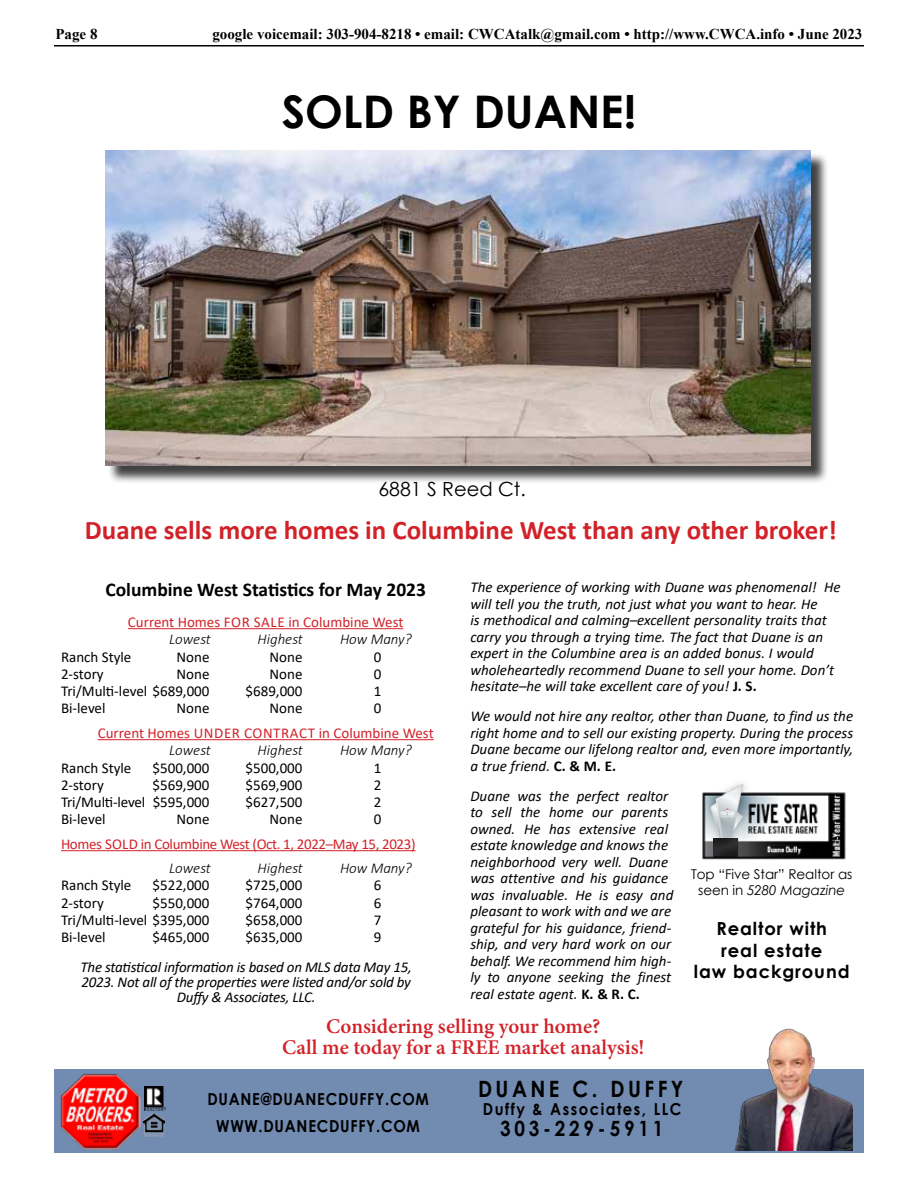
<style>
.page{position:relative;width:918px;height:1188px;background:#fff}
.page>*{position:absolute;margin:0;border:0;box-sizing:border-box;transform-origin:0 0}
.t1{font:700 45px "Century Gothic";color:#000}
.t2{font:700 27px "Calibri";color:#d22229}
.t3{font:700 22.5px "Century Gothic";letter-spacing:.17em;color:#000;scale:.9 1}
.t4{font:600 21px/21px "Minion Pro";color:#d22229;text-align:center}
.t5{font:700 21px "Century Gothic";letter-spacing:.2em;color:#000;scale:.9 1}
.t6{font:700 19.5px "Calibri";color:#000}
.t7{font:19.5px "Century Gothic";color:#000}
.t8{font:700 18px/21.6px "Century Gothic";letter-spacing:.05em;color:#000;text-align:center}
.t9{font:700 16.5px/26.5px "Century Gothic";letter-spacing:.05em;color:#000;text-align:center;scale:.9 1}
.t10{font:700 16.5px "Century Gothic";letter-spacing:.1em;color:#000;scale:.9 1}
.t11{font:italic 15px/16.5px "Calibri";color:#000}
.t12{font:15px "Calibri";color:#000}
.t13{font:700 15px "Times New Roman";color:#000}
.t14{font:15px "Calibri";color:#d22229}
.t15{font:italic 300 15px "Calibri";color:#000}
.t16{font:15px "Calibri";letter-spacing:-.025em;color:#d22229}
.t17{font:13.5px/16.2px "Century Gothic";letter-spacing:-.005em;color:#000;text-align:center}
.s1{font-weight:700;font-style:normal}
.s2{font-style:italic}
</style>
<div class="page">
<hr style="left:54px;top:45px;width:810px;height:1px;background:#000">
<hr style="left:128px;top:628px;width:275px;height:1px;background:#d22229">
<hr style="left:98px;top:739px;width:336px;height:1px;background:#d22229">
<hr style="left:61px;top:850px;width:355px;height:1px;background:#d22229">
<img style="left:702px;top:783px;width:144px;height:77px">
<div style="left:713px;top:836px;width:27px;height:21px;background:#000;opacity:.5"></div>
<div style="left:107px;top:152px;width:722px;height:332px;background:#000;opacity:.75"></div>
<img style="left:105px;top:150px;width:705px;height:316px">
<div style="left:54px;top:1069px;width:810px;height:83px;background:#728bb0"></div>
<img style="left:61px;top:1074px;width:79px;height:76px">
<img style="left:734px;top:1028px;width:118px;height:122px">
<img style="left:144px;top:1114px;width:21px;height:22px">
<img style="left:144px;top:1087px;width:22px;height:23px">
<p class="t13" style="left:56px;top:23px;width:44px">Page 8</p>
<p class="t13" style="left:212px;top:23px;width:652px">google voicemail: 303-904-8218 • email: CWCAtalk@gmail.com • http://www.CWCA.info • June 2023</p>
<h1 class="t1" style="left:282px;top:77px;width:356px">SOLD BY DUANE!</h1>
<h3 class="t7" style="left:378px;top:476px;width:149px">6881 S Reed Ct.</h3>
<h2 class="t2" style="left:85px;top:511px;width:753px">Duane sells more homes in Columbine West than any other broker!</h2>
<h3 class="t6" style="left:105px;top:575px;width:322px">Columbine West Statistics for May 2023</h3>
<p class="t14" style="left:128px;top:612px;width:277px">Current Homes FOR SALE in Columbine West</p>
<p class="t15" style="left:169px;top:630px;width:43px">Lowest</p>
<p class="t15" style="left:258px;top:630px;width:47px">Highest</p>
<p class="t15" style="left:340px;top:630px;width:73px">How Many?</p>
<p class="t12" style="left:61px;top:646px;width:72px">Ranch Style</p>
<p class="t12" style="left:177px;top:646px;width:34px">None</p>
<p class="t12" style="left:270px;top:646px;width:34px">None</p>
<p class="t12" style="left:374px;top:646px;width:9px">0</p>
<p class="t12" style="left:61px;top:663px;width:44px">2-story</p>
<p class="t12" style="left:177px;top:663px;width:34px">None</p>
<p class="t12" style="left:270px;top:663px;width:34px">None</p>
<p class="t12" style="left:374px;top:663px;width:9px">0</p>
<p class="t12" style="left:61px;top:681px;width:150px">Tri/Multi-level $689,000</p>
<p class="t12" style="left:246px;top:681px;width:58px">$689,000</p>
<p class="t12" style="left:374px;top:681px;width:9px">1</p>
<p class="t12" style="left:61px;top:698px;width:46px">Bi-level</p>
<p class="t12" style="left:177px;top:698px;width:34px">None</p>
<p class="t12" style="left:270px;top:698px;width:34px">None</p>
<p class="t12" style="left:374px;top:698px;width:9px">0</p>
<p class="t14" style="left:98px;top:723px;width:337px">Current Homes UNDER CONTRACT in Columbine West</p>
<p class="t15" style="left:169px;top:741px;width:43px">Lowest</p>
<p class="t15" style="left:258px;top:741px;width:47px">Highest</p>
<p class="t15" style="left:340px;top:741px;width:73px">How Many?</p>
<p class="t12" style="left:61px;top:757px;width:72px">Ranch Style</p>
<p class="t12" style="left:153px;top:757px;width:58px">$500,000</p>
<p class="t12" style="left:246px;top:757px;width:58px">$500,000</p>
<p class="t12" style="left:374px;top:757px;width:9px">1</p>
<p class="t12" style="left:61px;top:774px;width:44px">2-story</p>
<p class="t12" style="left:153px;top:774px;width:58px">$569,900</p>
<p class="t12" style="left:246px;top:774px;width:58px">$569,900</p>
<p class="t12" style="left:374px;top:774px;width:9px">2</p>
<p class="t12" style="left:61px;top:792px;width:150px">Tri/Multi-level $595,000</p>
<p class="t12" style="left:246px;top:792px;width:58px">$627,500</p>
<p class="t12" style="left:374px;top:792px;width:9px">2</p>
<p class="t12" style="left:61px;top:809px;width:46px">Bi-level</p>
<p class="t12" style="left:177px;top:809px;width:34px">None</p>
<p class="t12" style="left:270px;top:809px;width:34px">None</p>
<p class="t12" style="left:374px;top:809px;width:9px">0</p>
<p class="t16" style="left:61px;top:834px;width:356px">Homes SOLD in Columbine West (Oct. 1, 2022–May 15, 2023)</p>
<p class="t15" style="left:169px;top:859px;width:43px">Lowest</p>
<p class="t15" style="left:258px;top:859px;width:47px">Highest</p>
<p class="t15" style="left:340px;top:859px;width:73px">How Many?</p>
<p class="t12" style="left:61px;top:875px;width:72px">Ranch Style</p>
<p class="t12" style="left:153px;top:875px;width:58px">$522,000</p>
<p class="t12" style="left:246px;top:875px;width:58px">$725,000</p>
<p class="t12" style="left:374px;top:875px;width:9px">6</p>
<p class="t12" style="left:61px;top:892px;width:44px">2-story</p>
<p class="t12" style="left:153px;top:892px;width:58px">$550,000</p>
<p class="t12" style="left:246px;top:892px;width:58px">$764,000</p>
<p class="t12" style="left:374px;top:892px;width:9px">6</p>
<p class="t12" style="left:61px;top:909px;width:150px">Tri/Multi-level $395,000</p>
<p class="t12" style="left:246px;top:909px;width:58px">$658,000</p>
<p class="t12" style="left:374px;top:909px;width:9px">7</p>
<p class="t12" style="left:61px;top:927px;width:46px">Bi-level</p>
<p class="t12" style="left:153px;top:927px;width:58px">$465,000</p>
<p class="t12" style="left:246px;top:927px;width:58px">$635,000</p>
<p class="t12" style="left:374px;top:927px;width:9px">9</p>
<p class="t11" style="left:80px;top:959px;width:333px;line-height:15px;text-align:center">The statistical information is based on MLS data May 15,<br>2023. Not all of the properties were listed and/or sold by<br>Duffy &amp; Associates, LLC.</p>
<p class="t11" style="left:470px;top:578px;width:372px">The experience of working with Duane was phenomenal! He will tell you the truth, not just what you want to hear. He<br>is methodical and calming–excellent personality traits that carry you through a trying time. The fact that Duane is an expert in the Columbine area is an added bonus. I would wholeheartedly recommend Duane to sell your home. Don’t hesitate–he will take excellent care of you! <span class="s1">J. S.</span></p>
<p class="t11" style="left:470px;top:707px;width:384px;text-align:justify">We would not hire any realtor, other than Duane, to find us the right home and to sell our existing property. During the process Duane became our lifelong realtor and, even more importantly, a true friend. <span class="s1">C. &amp; M. E.</span></p>
<p class="t11" style="left:470px;top:787px;width:204px">Duane was the perfect realtor to sell the home our parents owned. He has extensive real estate knowledge and knows the neighborhood very well. Duane was attentive and his guidance was invaluable. He is easy and pleasant to work with and we are grateful for his guidance, friend&shy;ship, and very hard work on our behalf. We recommend him high&shy;ly to anyone seeking the finest real estate agent. <span class="s1">K. &amp; R. C.</span></p>
<p class="t17" style="left:691px;top:866px;width:163px">Top “Five Star” Realtor as seen in <span class="s2">5280 Magazine</span></p>
<p class="t8" style="left:694px;top:917px;width:157px">Realtor with<br>real estate<br>law background</p>
<h3 class="t4" style="left:282px;top:1016px;width:364px">Considering selling your home?<br>Call me today for a FREE market analysis!</h3>
<h3 class="t3" style="left:478px;top:1071px;width:230px">DUANE C. DUFFY</h3>
<p class="t10" style="left:483px;top:1097px;width:222px">Duffy &amp; Associates, LLC</p>
<h3 class="t5" style="left:500px;top:1112px;width:183px">303-229-5911</h3>
<p class="t9" style="left:207px;top:1085px;width:248px">DUANE@DUANECDUFFY.COM<br>WWW.DUANECDUFFY.COM</p>
</div>
